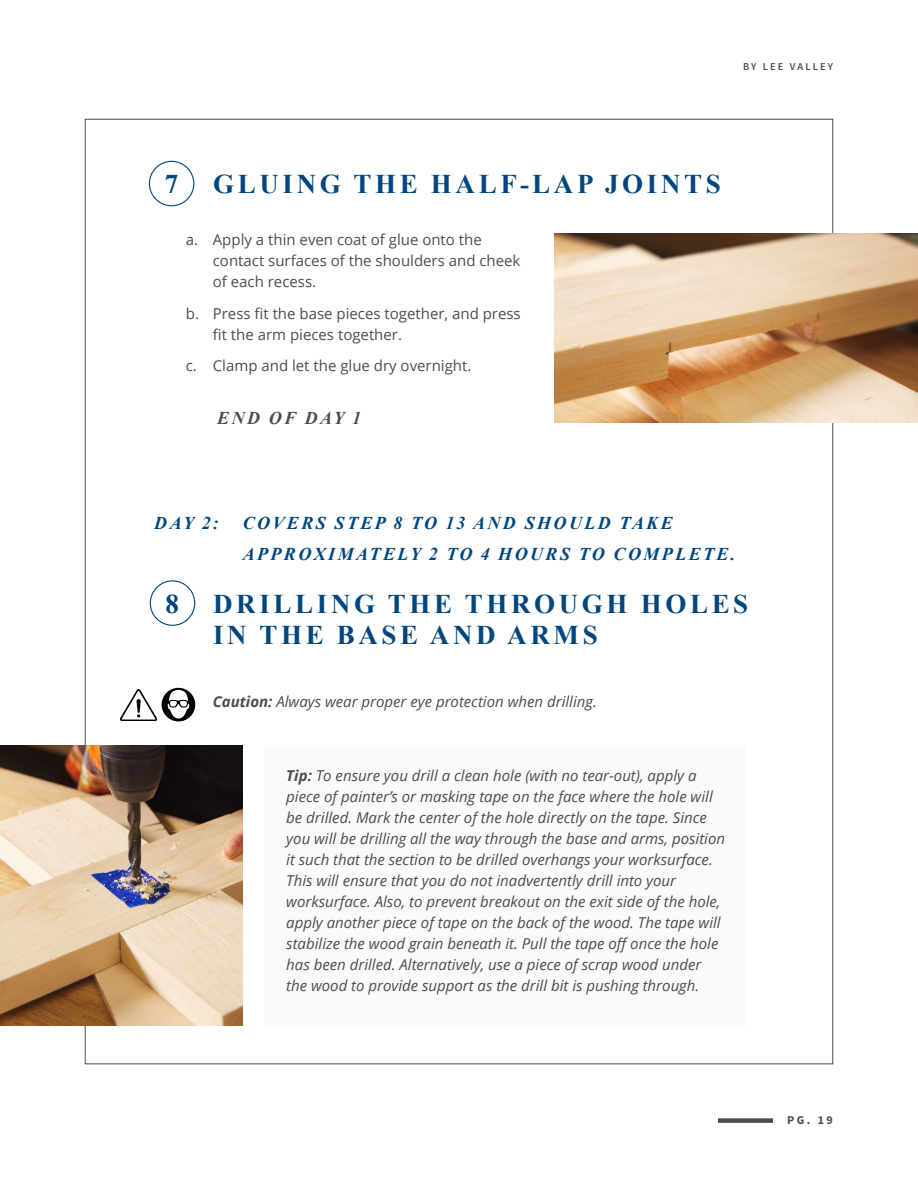
<style>
.page{position:relative;width:918px;height:1188px;background:#fff}
.page>*{position:absolute;margin:0;border:0;box-sizing:border-box;transform-origin:0 0}
.Title_H4{font:700 27px/31.5px "Times New Roman";letter-spacing:.135em;color:#00467e}
.Day_List{font:italic 700 18px/31.5px "Times New Roman";letter-spacing:.135em;color:#00467e}
.Day_List-2{font:italic 700 18px "Times New Roman";letter-spacing:.135em;color:#4d4c4f}
.Caution{font:italic 15px/21px "Open Sans";color:#4d4c4f}
.t1{font:15px/21px "Open Sans";color:#4d4c4f}
.t2{font:700 12px "Source Sans Pro";color:#4d4c4f}
.t3{font:600 10.5px "Source Sans Pro";letter-spacing:.2em;color:#4d4c4f}
.s1{font-weight:700}
</style>
<div class="page">
<img style="left:555px;top:234px;width:363px;height:188px">
<img style="left:0;top:746px;width:242px;height:279px">
<div style="left:718px;top:1118px;width:55px;height:5px;background:#4b4c4d"></div>
<div style="left:264px;top:746px;width:482px;height:279px;background:#fafafa"></div>
<div style="left:149px;top:161px;width:45px;height:45px;border:1px solid #00467e;border-radius:50%"></div>
<img style="left:121px;top:689px;width:35px;height:32px">
<div style="left:162px;top:688px;width:33px;height:33px;background:#000;border-radius:50%"></div>
<svg style="left:167px;top:690px;width:23px;height:29px"></svg>
<div style="left:150px;top:580px;width:45px;height:46px;border:1px solid #00467e;border-radius:50%"></div>
<p class="t3" style="left:743px;top:60px;width:91px">BY LEE VALLEY</p>
<h4 class="Title_H4" style="left:165px;top:167px;width:15px">7</h4>
<h4 class="Title_H4" style="left:213px;top:167px;width:509px">GLUING THE HALF-LAP JOINTS</h4>
<p class="t1" style="left:213px;top:229px;width:309px;text-indent:-27px">a. Apply a thin even coat of glue onto the contact surfaces of the shoulders and cheek of each recess.</p>
<p class="t1" style="left:213px;top:302px;width:309px;text-indent:-27px">b. Press fit the base pieces together, and press fit the arm pieces together.</p>
<p class="t1" style="left:186px;top:355px;width:287px">c. Clamp and let the glue dry overnight.</p>
<p class="Day_List-2" style="left:217px;top:405px;width:146px">END OF DAY 1</p>
<p class="Day_List" style="left:243px;top:506px;width:494px">COVERS STEP 8 TO 13 AND SHOULD TAKE<br>APPROXIMATELY 2 TO 4 HOURS TO COMPLETE.</p>
<h4 class="Title_H4" style="left:213px;top:587px;width:537px">DRILLING THE THROUGH HOLES<br>IN THE BASE AND ARMS</h4>
<p class="Day_List" style="left:154px;top:506px;width:66px">DAY 2:</p>
<h4 class="Title_H4" style="left:166px;top:587px;width:15px">8</h4>
<p class="Caution" style="left:213px;top:691px;width:386px"><span class="s1">Caution:</span> Always wear proper eye protection when drilling.</p>
<p class="Caution" style="left:286px;top:764px;width:440px"><span class="s1">Tip:</span> To ensure you drill a clean hole (with no tear-out), apply a piece of painter’s or masking tape on the face where the hole will be drilled. Mark the center of the hole directly on the tape. Since you will be drilling all the way through the base and arms, position it such that the section to be drilled overhangs your worksurface.<br>This will ensure that you do not inadvertently drill into your worksurface. Also, to prevent breakout on the exit side of the hole, apply another piece of tape on the back of the wood. The tape will stabilize the wood grain beneath it. Pull the tape off once the hole has been drilled. Alternatively, use a piece of scrap wood under the wood to provide support as the drill bit is pushing through.</p>
<p class="t2" style="left:787px;top:1113px;width:47px">PG. 19</p>
</div>
